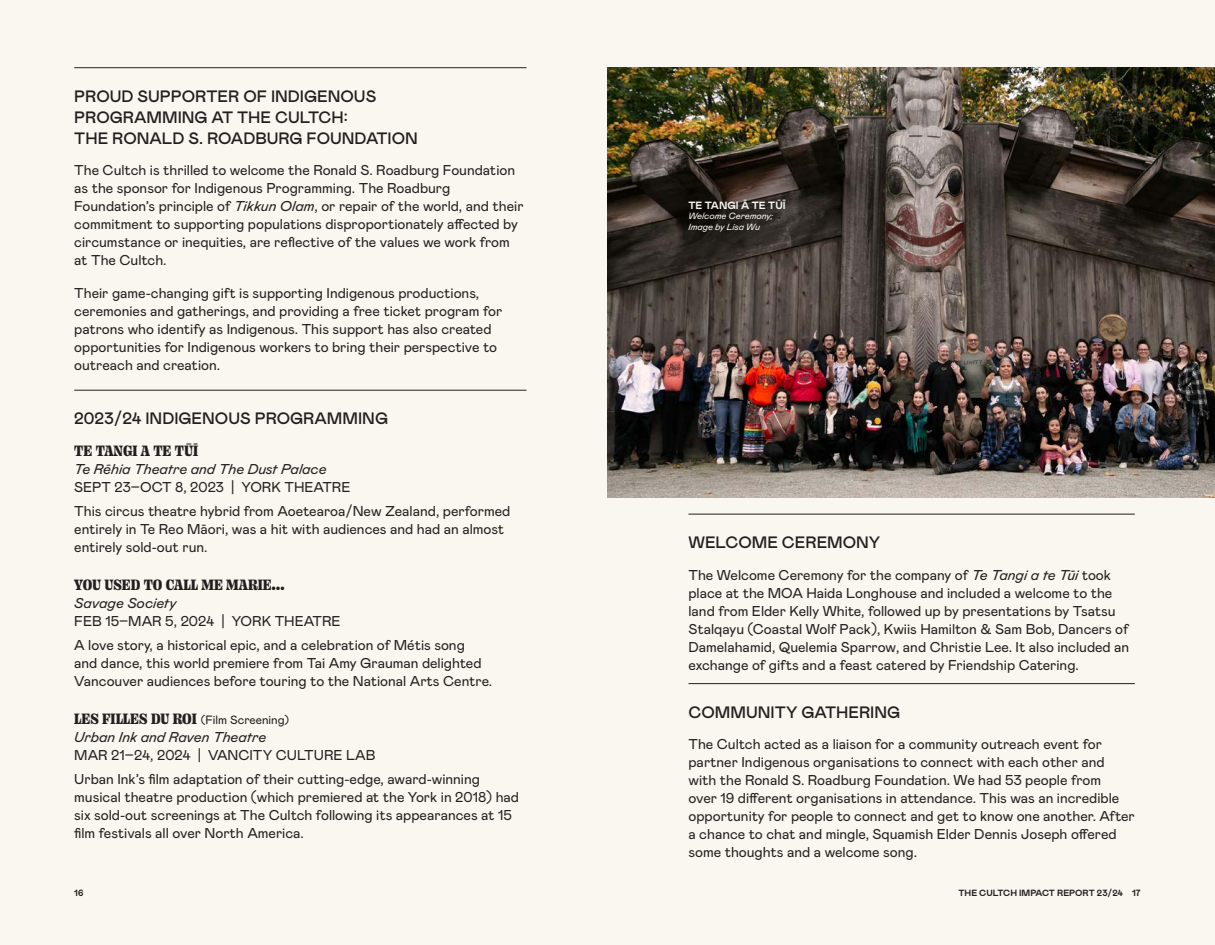
<style>
.page{position:relative;width:1215px;height:945px;background:#f9f7f0}
.page>*{position:absolute;margin:0;border:0;box-sizing:border-box;transform-origin:0 0}
.t1{font:500 16.5px/21px "Mabry Pro";color:#231f20}
.t2{font:16.5px "Ohno Fatface 14 Pt Narrow";color:#231f20}
.t3{font:14.25px/18px "Mabry Pro";color:#231f20}
.t4{font:italic 14.25px "Mabry Pro";color:#231f20}
.t5{font:12px "Mabry Pro";color:#231f20}
.t6{font:700 10.5px "Mabry Pro";color:#f9f7f0}
.t7{font:700 9px "Mabry Pro";color:#231f20}
.t8{font:italic 9px/10.8px "Mabry Pro";color:#f9f7f0}
.s1{font-style:italic}
.s2{font-family:"Ohno Fatface 14 Pt Narrow";font-size:16.5px}
</style>
<div class="page">
<hr style="left:688px;top:514px;width:447px;height:1px;background:#231f20">
<hr style="left:688px;top:683px;width:447px;height:1px;background:#231f20">
<hr style="left:74px;top:67px;width:452px;height:1px;background:#231f20">
<hr style="left:74px;top:390px;width:452px;height:1px;background:#231f20">
<img style="left:608px;top:68px;width:607px;height:429px">
<p class="t1" style="left:74px;top:86px;width:345px">PROUD SUPPORTER OF INDIGENOUS<br>PROGRAMMING AT THE CULTCH:<br>THE RONALD S. ROADBURG FOUNDATION</p>
<p class="t3" style="left:74px;top:162px;width:451px">The Cultch is thrilled to welcome the Ronald S. Roadburg Foundation as the sponsor for Indigenous Programming. The Roadburg Foundation’s principle of <span class="s1">Tikkun Olam</span>, or repair of the world, and their commitment to supporting populations disproportionately affected by circumstance or inequities, are reflective of the values we work from at The Cultch.</p>
<p class="t3" style="left:74px;top:284px;width:430px">Their game-changing gift is supporting Indigenous productions, ceremonies and gatherings, and providing a free ticket program for patrons who identify as Indigenous. This support has also created opportunities for Indigenous workers to bring their perspective to outreach and creation.</p>
<p class="t1" style="left:74px;top:409px;width:315px">2023/24 INDIGENOUS PROGRAMMING</p>
<p class="t2" style="left:74px;top:439px;width:125px">TE TANGI A TE TŪĪ</p>
<p class="t4" style="left:74px;top:460px;width:254px">Te Rēhia Theatre and The Dust Palace</p>
<p class="t3" style="left:74px;top:475px;width:438px;line-height:24px">SEPT 23–OCT 8, 2023 | YORK THEATRE<br>This circus theatre hybrid from Aoetearoa/New Zealand, performed</p>
<p class="t3" style="left:74px;top:520px;width:432px">entirely in Te Reo Māori, was a hit with audiences and had an almost entirely sold-out run.</p>
<p class="t2" style="left:74px;top:574px;width:212px">YOU USED TO CALL ME MARIE…</p>
<p class="t4" style="left:74px;top:595px;width:104px">Savage Society</p>
<p class="t3" style="left:74px;top:609px;width:392px;line-height:24px">FEB 15–MAR 5, 2024 | YORK THEATRE<br>A love story, a historical epic, and a celebration of Métis song</p>
<p class="t3" style="left:74px;top:654px;width:419px">and dance, this world premiere from Tai Amy Grauman delighted<br>Vancouver audiences before touring to the National Arts Centre.</p>
<p class="t5" style="left:74px;top:713px;width:217px"><span class="s2">LES FILLES DU ROI</span> (Film Screening)</p>
<p class="t4" style="left:74px;top:729px;width:194px">Urban Ink and Raven Theatre</p>
<p class="t3" style="left:74px;top:744px;width:407px;line-height:24px">MAR 21–24, 2024 | VANCITY CULTURE LAB<br>Urban Ink’s film adaptation of their cutting-edge, award-winning</p>
<p class="t3" style="left:74px;top:789px;width:446px">musical theatre production (which premiered at the York in 2018) had six sold-out screenings at The Cultch following its appearances at 15 film festivals all over North America.</p>
<p class="t6" style="left:688px;top:199px;width:99px">TE TANGI Ā TE TŪĪ</p>
<p class="t8" style="left:688px;top:211px;width:86px">Welcome Ceremony;<br>Image by Lisa Wu</p>
<p class="t1" style="left:688px;top:533px;width:193px">WELCOME CEREMONY</p>
<p class="t3" style="left:688px;top:566px;width:442px">The Welcome Ceremony for the company of <span class="s1">Te Tangi a te Tūi</span> took place at the MOA Haida Longhouse and included a welcome to the land from Elder Kelly White, followed up by presentations by Tsatsu Stalqayu (Coastal Wolf Pack), Kwiis Hamilton &amp; Sam Bob, Dancers of Damelahamid, Quelemia Sparrow, and Christie Lee. It also included an exchange of gifts and a feast catered by Friendship Catering.</p>
<p class="t1" style="left:688px;top:702px;width:213px">COMMUNITY GATHERING</p>
<p class="t3" style="left:688px;top:736px;width:448px">The Cultch acted as a liaison for a community outreach event for partner Indigenous organisations to connect with each other and with the Ronald S. Roadburg Foundation. We had 53 people from<br>over 19 different organisations in attendance. This was an incredible opportunity for people to connect and get to know one another. After a chance to chat and mingle, Squamish Elder Dennis Joseph offered some thoughts and a welcome song.</p>
<p class="t7" style="left:74px;top:887px;width:11px">16</p>
<p class="t7" style="left:958px;top:887px;width:184px">THE CULTCH IMPACT REPORT 23/24 17</p>
</div>
